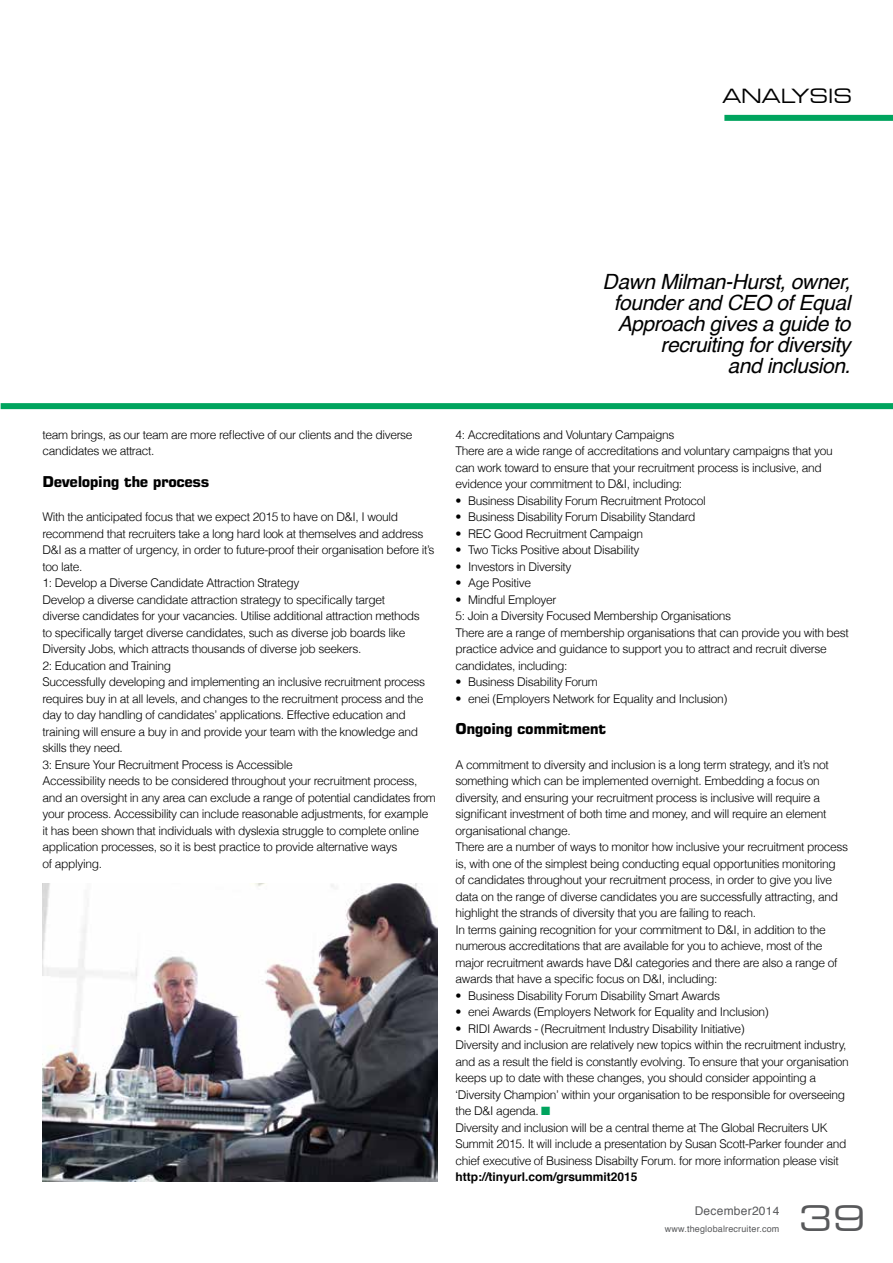
<style>
.page{position:relative;width:893px;height:1263px;background:#fff}
.page>*{position:absolute;margin:0;border:0;box-sizing:border-box;transform-origin:0 0}
.t1{font:expanded 34.5px "Square 721 BT";color:#58595b}
.t2{font:italic 21px/21px "Helvetica";letter-spacing:-.02em;color:#000;text-align:right}
.t3{font:expanded 19.5px "Square 721 BT";color:#000}
.t4{font:700 15px "Square 721 BT";letter-spacing:-.03em;color:#000}
.t5{font:300 12px/16.5px "Helvetica";letter-spacing:-.03em;color:#000}
.t6{font:700 12px "Helvetica";color:#000}
.t7{font:12px "Helvetica";letter-spacing:.02em;color:#58595b}
.t8{font:9px "Helvetica";letter-spacing:.02em;color:#58595b}
.s1{color:#00a45e}
</style>
<div class="page">
<div style="left:1px;top:403px;width:892px;height:6px;background:#00a45e"></div>
<div style="left:724px;top:115px;width:169px;height:6px;background:#00a45e"></div>
<img style="left:43px;top:883px;width:394px;height:298px">
<h3 class="t3" style="left:722px;top:84px;width:131px">ANALYSIS</h3>
<h2 class="t2" style="left:603px;top:272px;width:249px">Dawn Milman-Hurst, owner, founder and CEO of Equal<br>Approach gives a guide to recruiting for diversity<br>and inclusion.</h2>
<p class="t5" style="left:43px;top:426px;width:372px">team brings, as our team are more reflective of our clients and the diverse candidates we attract.</p>
<p class="t4" style="left:43px;top:472px;width:168px">Developing the process</p>
<p class="t5" style="left:43px;top:509px;width:395px">With the anticipated focus that we expect 2015 to have on D&amp;I, I would recommend that recruiters take a long hard look at themselves and address D&amp;I as a matter of urgency, in order to future-proof their organisation before it’s too late.<br>1: Develop a Diverse Candidate Attraction Strategy<br>Develop a diverse candidate attraction strategy to specifically target<br>diverse candidates for your vacancies. Utilise additional attraction methods<br>to specifically target diverse candidates, such as diverse job boards like Diversity Jobs, which attracts thousands of diverse job seekers.<br>2: Education and Training<br>Successfully developing and implementing an inclusive recruitment process requires buy in at all levels, and changes to the recruitment process and the day to day handling of candidates’ applications. Effective education and training will ensure a buy in and provide your team with the knowledge and skills they need.<br>3: Ensure Your Recruitment Process is Accessible<br>Accessibility needs to be considered throughout your recruitment process, and an oversight in any area can exclude a range of potential candidates from your process. Accessibility can include reasonable adjustments, for example it has been shown that individuals with dyslexia struggle to complete online application processes, so it is best practice to provide alternative ways<br>of applying.</p>
<p class="t5" style="left:455px;top:426px;width:379px">4: Accreditations and Voluntary Campaigns<br>There are a wide range of accreditations and voluntary campaigns that you can work toward to ensure that your recruitment process is inclusive, and evidence your commitment to D&amp;I, including:</p>
<p class="t5" style="left:455px;top:492px;width:252px">• Business Disability Forum Recruitment Protocol</p>
<p class="t5" style="left:455px;top:509px;width:241px">• Business Disability Forum Disability Standard</p>
<p class="t5" style="left:455px;top:525px;width:189px">• REC Good Recruitment Campaign</p>
<p class="t5" style="left:455px;top:542px;width:185px">• Two Ticks Positive about Disability</p>
<p class="t5" style="left:455px;top:558px;width:118px">• Investors in Diversity</p>
<p class="t5" style="left:455px;top:575px;width:77px">• Age Positive</p>
<p class="t5" style="left:455px;top:591px;width:395px">• Mindful Employer<br>5: Join a Diversity Focused Membership Organisations<br>There are a range of membership organisations that can provide you with best practice advice and guidance to support you to attract and recruit diverse candidates, including:</p>
<p class="t5" style="left:455px;top:674px;width:144px">• Business Disability Forum</p>
<p class="t5" style="left:455px;top:690px;width:274px">• enei (Employers Network for Equality and Inclusion)</p>
<p class="t4" style="left:455px;top:720px;width:152px">Ongoing commitment</p>
<p class="t5" style="left:455px;top:756px;width:394px">A commitment to diversity and inclusion is a long term strategy, and it’s not something which can be implemented overnight. Embedding a focus on diversity, and ensuring your recruitment process is inclusive will require a significant investment of both time and money, and will require an element organisational change.<br>There are a number of ways to monitor how inclusive your recruitment process is, with one of the simplest being conducting equal opportunities monitoring of candidates throughout your recruitment process, in order to give you live data on the range of diverse candidates you are successfully attracting, and highlight the strands of diversity that you are failing to reach.<br>In terms gaining recognition for your commitment to D&amp;I, in addition to the numerous accreditations that are available for you to achieve, most of the major recruitment awards have D&amp;I categories and there are also a range of awards that have a specific focus on D&amp;I, including:</p>
<p class="t5" style="left:455px;top:987px;width:266px">• Business Disability Forum Disability Smart Awards</p>
<p class="t5" style="left:455px;top:1004px;width:315px">• enei Awards (Employers Network for Equality and Inclusion)</p>
<p class="t5" style="left:455px;top:1020px;width:395px">• RIDI Awards - (Recruitment Industry Disability Initiative)<br>Diversity and inclusion are relatively new topics within the recruitment industry, and as a result the field is constantly evolving. To ensure that your organisation keeps up to date with these changes, you should consider appointing a ‘Diversity Champion’ within your organisation to be responsible for overseeing the D&amp;I agenda. <span class="s1">■<br></span>Diversity and inclusion will be a central theme at The Global Recruiters UK Summit 2015. It will include a presentation by Susan Scott-Parker founder and chief executive of Business Disabilty Forum. for more information please visit</p>
<p class="t6" style="left:455px;top:1167px;width:183px">http://tinyurl.com/grsummit2015</p>
<p class="t7" style="left:695px;top:1201px;width:86px">December2014</p>
<h1 class="t1" style="left:799px;top:1198px;width:68px">39</h1>
<p class="t8" style="left:665px;top:1221px;width:116px">www.theglobalrecruiter.com</p>
</div>
